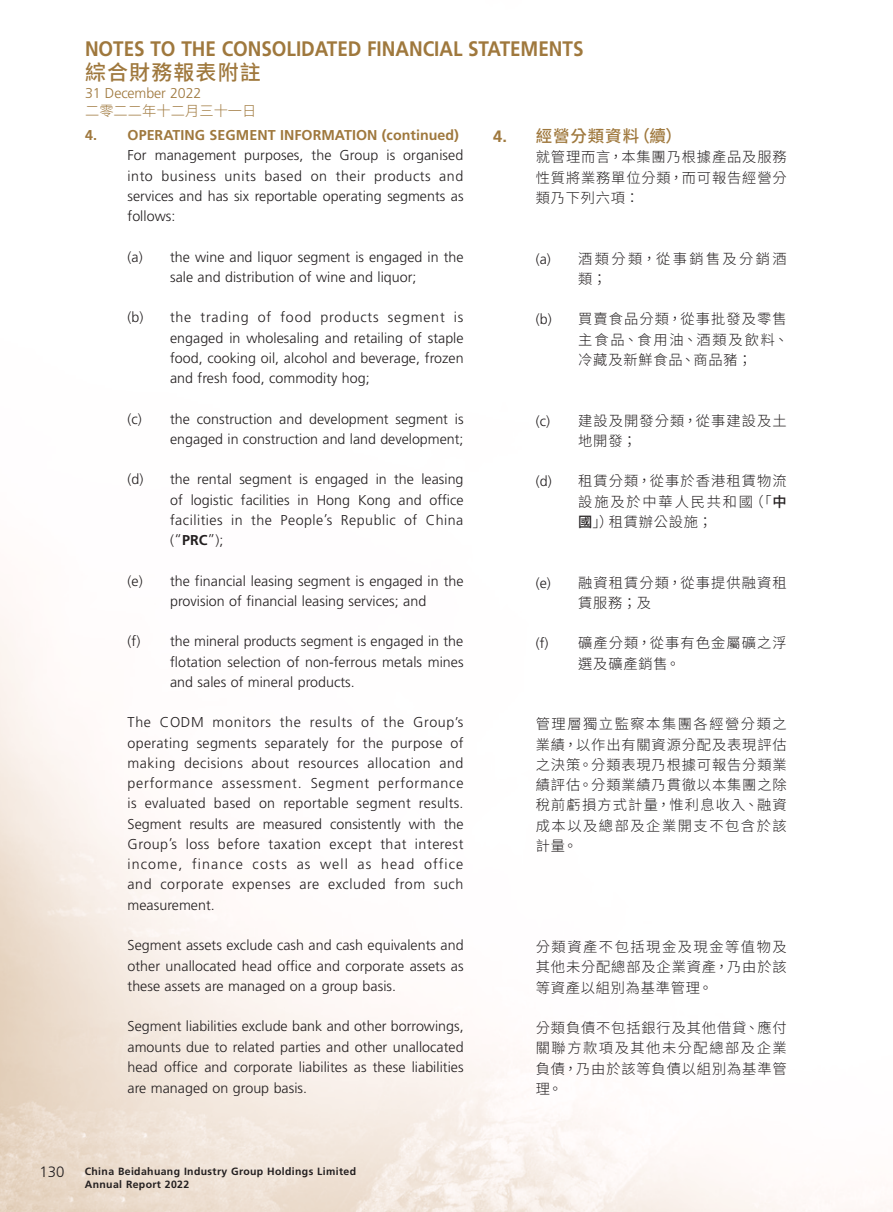
<style>
.page{position:relative;width:893px;height:1212px;background:#fff}
.page>*{position:absolute;margin:0;border:0;box-sizing:border-box;transform-origin:0 0}
.t1{font:700 21px "Frutiger LT Std";color:#9f783d;scale:.9 1}
.t2{font:500 21px "Source Han Sans TC";letter-spacing:.055em;color:#9f783d}
.C_Heading_1{font:500 16.5px "Source Han Sans TC";letter-spacing:.055em;color:#9f783d}
.t3{font:300 15px "Frutiger LT Std";color:#231f20}
.Body_Text{font:300 14.25px/20.2px "Frutiger LT Std";letter-spacing:.005em;color:#231f20;text-align:justify}
.C_Body_Text{font:300 14.25px/20.2px "Source Han Sans TC";letter-spacing:.075em;color:#231f20;text-align:justify}
.Heading_1{font:700 14.25px "Frutiger LT Std";letter-spacing:.005em;color:#9f783d}
.C_Body_Text-2{font:300 14.25px/20.2px "Source Han Sans TC";letter-spacing:.165em;color:#231f20}
.t4{font:300 14.25px "Frutiger LT Std";letter-spacing:-.005em;color:#9f783d}
.t5{font:300 14.25px "Source Han Sans TC";letter-spacing:.005em;color:#9f783d}
.t6{font:700 10.5px/12.8px "Frutiger LT Std";letter-spacing:.035em;color:#231f20}
.s1{font-weight:700}
.s2{font-family:"Frutiger LT Std";font-weight:700}
.s3{font-family:"Frutiger LT Std"}
.s4{font-weight:500}
</style>
<div class="page">
<h1 class="t1" style="left:85px;top:36px;width:555px">NOTES TO THE CONSOLIDATED FINANCIAL STATEMENTS</h1>
<h1 class="t2" style="left:85px;top:60px;width:177px">綜合財務報表附註</h1>
<p class="t4" style="left:85px;top:85px;width:118px">31 December 2022</p>
<p class="t5" style="left:85px;top:103px;width:173px">二零二二年十二月三十一日</p>
<p class="Heading_1" style="left:85px;top:127px;width:375px">4. OPERATING SEGMENT INFORMATION (continued)</p>
<p class="Body_Text" style="left:128px;top:146px;width:338px">For management purposes, the Group is organised into business units based on their products and services and has six reportable operating segments as follows:</p>
<p class="Body_Text" style="left:128px;top:247px;width:338px;text-align:center">(a) the wine and liquor segment is engaged in the sale and distribution of wine and liquor;</p>
<p class="Body_Text" style="left:170px;top:308px;width:295px;text-indent:-43px">(b) the trading of food products segment is engaged in wholesaling and retailing of staple food, cooking oil, alcohol and beverage, frozen and fresh food, commodity hog;</p>
<p class="Body_Text" style="left:128px;top:409px;width:337px;text-align:right">(c) the construction and development segment is engaged in construction and land development;</p>
<p class="Body_Text" style="left:170px;top:470px;width:295px;text-indent:-43px">(d) the rental segment is engaged in the leasing of logistic facilities in Hong Kong and office facilities in the People’s Republic of China (“<span class="s1">PRC</span>”);</p>
<p class="Body_Text" style="left:128px;top:571px;width:338px;text-align:center">(e) the financial leasing segment is engaged in the provision of financial leasing services; and</p>
<p class="Body_Text" style="left:170px;top:632px;width:295px;text-indent:-43px">(f) the mineral products segment is engaged in the flotation selection of non-ferrous metals mines and sales of mineral products.</p>
<p class="Body_Text" style="left:128px;top:713px;width:337px">The CODM monitors the results of the Group’s operating segments separately for the purpose of making decisions about resources allocation and performance assessment. Segment performance is evaluated based on reportable segment results.<br>Segment results are measured consistently with the Group’s loss before taxation except that interest income, finance costs as well as head office and corporate expenses are excluded from such measurement.</p>
<p class="Body_Text" style="left:128px;top:935px;width:338px">Segment assets exclude cash and cash equivalents and other unallocated head office and corporate assets as these assets are managed on a group basis.</p>
<p class="Body_Text" style="left:128px;top:1016px;width:338px">Segment liabilities exclude bank and other borrowings, amounts due to related parties and other unallocated head office and corporate liabilites as these liabilities are managed on group basis.</p>
<p class="C_Heading_1" style="left:493px;top:127px;width:190px"><span class="s2">4.</span> 經營分類資料（續）</p>
<p class="C_Body_Text" style="left:536px;top:147px;width:252px">就管理而言，本集團乃根據產品及服務性質將業務單位分類，而可報告經營分類乃下列六項：</p>
<p class="C_Body_Text-2" style="left:578px;top:249px;width:210px;text-indent:-43px"><span class="s3">(a)</span> 酒類分類，從事銷售及分銷酒類；</p>
<p class="C_Body_Text" style="left:578px;top:309px;width:212px;text-align:left;text-indent:-43px"><span class="s3">(b)</span> 買賣食品分類，從事批發及零售主食品、食用油、酒類及飲料、冷藏及新鮮食品、商品豬；</p>
<p class="C_Body_Text" style="left:578px;top:411px;width:210px;text-indent:-43px"><span class="s3">(c)</span> 建設及開發分類，從事建設及土地開發；</p>
<p class="C_Body_Text" style="left:578px;top:471px;width:210px;text-indent:-43px"><span class="s3">(d)</span> 租賃分類，從事於香港租賃物流設施及於中華人民共和國（「<span class="s4">中國</span>」）租賃辦公設施；</p>
<p class="C_Body_Text" style="left:578px;top:573px;width:210px;text-indent:-43px"><span class="s3">(e)</span> 融資租賃分類，從事提供融資租賃服務；及</p>
<p class="C_Body_Text" style="left:578px;top:633px;width:210px;text-indent:-43px"><span class="s3">(f)</span> 礦產分類，從事有色金屬礦之浮選及礦產銷售。</p>
<p class="C_Body_Text" style="left:536px;top:714px;width:252px">管理層獨立監察本集團各經營分類之業績，以作出有關資源分配及表現評估之決策。分類表現乃根據可報告分類業績評估。分類業績乃貫徹以本集團之除稅前虧損方式計量，惟利息收入、融資成本以及總部及企業開支不包含於該計量。</p>
<p class="C_Body_Text" style="left:536px;top:937px;width:252px">分類資產不包括現金及現金等值物及其他未分配總部及企業資產，乃由於該等資產以組別為基準管理。</p>
<p class="C_Body_Text" style="left:536px;top:1018px;width:252px">分類負債不包括銀行及其他借貸、應付關聯方款項及其他未分配總部及企業負債，乃由於該等負債以組別為基準管理。</p>
<p class="t3" style="left:39px;top:1164px;width:27px">130</p>
<p class="t6" style="left:85px;top:1165px;width:273px">China Beidahuang Industry Group Holdings Limited<br>Annual Report 2022</p>
</div>
